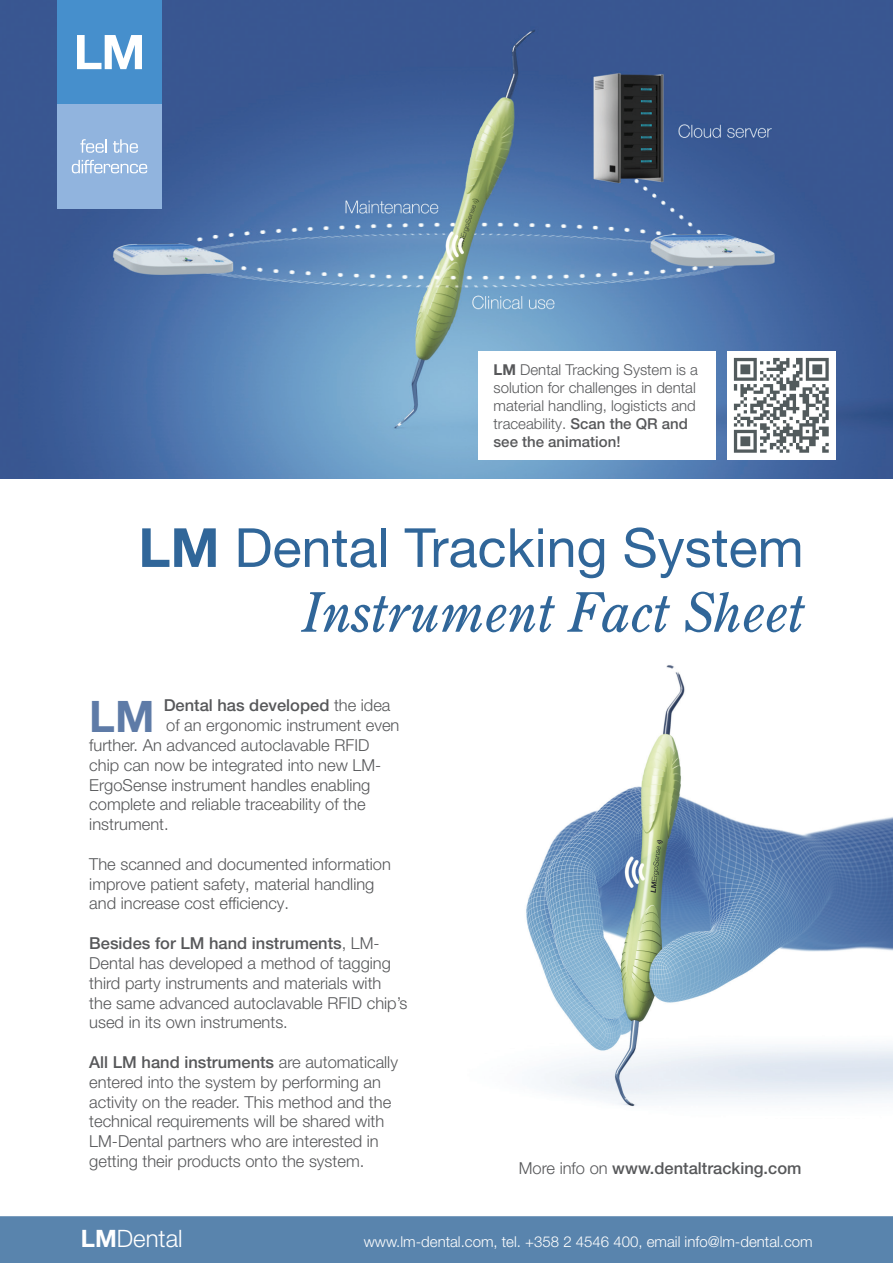
<style>
.page{position:relative;width:893px;height:1263px;background:#fff}
.page>*{position:absolute;margin:0;border:0;box-sizing:border-box;transform-origin:0 0}
.t1{font:54px "Helvetica Neue LT Pro";color:#306699}
.t2{font:italic 54px "Century Old Style Std";color:#306699}
.t3{font:700 43.5px "Helvetica Neue LT Pro";color:#5e7ba7}
.t4{font:300 24px "Helvetica Neue LT Pro";color:#fff}
.t5{font:300 16.5px/19.8px "Helvetica Neue LT Pro";color:#57585a}
.t6{font:500 16.5px "Helvetica Neue LT Pro";color:#57585a}
.t7{font:300 15px/18px "Helvetica Neue LT Pro";color:#57585a}
.t8{font:300 15px "Helvetica Neue LT Pro";color:#fff}
.s1{font-weight:700}
.s2{font-weight:500}
.s3{font-weight:300}
</style>
<div class="page">
<img style="left:0;top:0;width:893px;height:478px">
<img style="left:526px;top:665px;width:367px;height:442px">
<div style="left:0;top:1216px;width:893px;height:47px;background:#5984ad"></div>
<div style="left:57px;top:0;width:105px;height:104px;background:#468fcc"></div>
<div style="left:57px;top:104px;width:105px;height:104px;background:#91b4de"></div>
<svg style="left:77px;top:35px;width:65px;height:34px"></svg>
<svg style="left:72px;top:160px;width:75px;height:13px"></svg>
<svg style="left:80px;top:139px;width:27px;height:14px"></svg>
<svg style="left:113px;top:139px;width:25px;height:14px"></svg>
<img style="left:445px;top:231px;width:20px;height:31px">
<img style="left:624px;top:856px;width:20px;height:33px">
<div style="left:478px;top:352px;width:238px;height:108px;background:#fff"></div>
<img style="left:728px;top:352px;width:108px;height:108px">
<p class="t7" style="left:494px;top:361px;width:206px"><span class="s1">LM</span> Dental Tracking System is a solution for challenges in dental material handling, logisticts and traceability. <span class="s2">Scan the QR and see the animation!</span></p>
<h1 class="t1" style="left:138px;top:514px;width:667px"><span class="s1">LM</span> Dental Tracking System</h1>
<h1 class="t2" style="left:302px;top:578px;width:503px">Instrument Fact Sheet</h1>
<h2 class="t3" style="left:89px;top:689px;width:67px">LM</h2>
<p class="t6" style="left:164px;top:696px;width:228px">Dental has developed <span class="s3">the idea</span></p>
<p class="t5" style="left:166px;top:715px;width:235px">of an ergonomic instrument even</p>
<p class="t5" style="left:89px;top:735px;width:281px">further. An advanced autoclavable RFID</p>
<p class="t5" style="left:89px;top:755px;width:293px">chip can now be integrated into new LM-</p>
<p class="t5" style="left:89px;top:774px;width:283px">ErgoSense instrument handles enabling</p>
<p class="t5" style="left:89px;top:794px;width:278px">complete and reliable traceability of the</p>
<p class="t5" style="left:89px;top:814px;width:81px">instrument.</p>
<p class="t5" style="left:89px;top:854px;width:303px">The scanned and documented information improve patient safety, material handling and increase cost efficiency.</p>
<p class="t5" style="left:89px;top:933px;width:320px"><span class="s2">Besides for LM hand instruments</span>, LM-Dental has developed a method of tagging third party instruments and materials with the same advanced autoclavable RFID chip’s used in its own instruments.</p>
<p class="t5" style="left:89px;top:1052px;width:310px"><span class="s2">All LM hand instruments</span> are automatically entered into the system by performing an activity on the reader. This method and the technical requirements will be shared with LM-Dental partners who are interested in getting their products onto the system.</p>
<p class="t6" style="left:519px;top:1159px;width:284px"><span class="s3">More info on</span> www.dentaltracking.com</p>
<h3 class="t4" style="left:81px;top:1224px;width:103px"><span class="s1">LM</span>Dental</h3>
<p class="t8" style="left:364px;top:1233px;width:450px">www.lm-dental.com, tel. +358 2 4546 400, email info@lm-dental.com</p>
</div>
